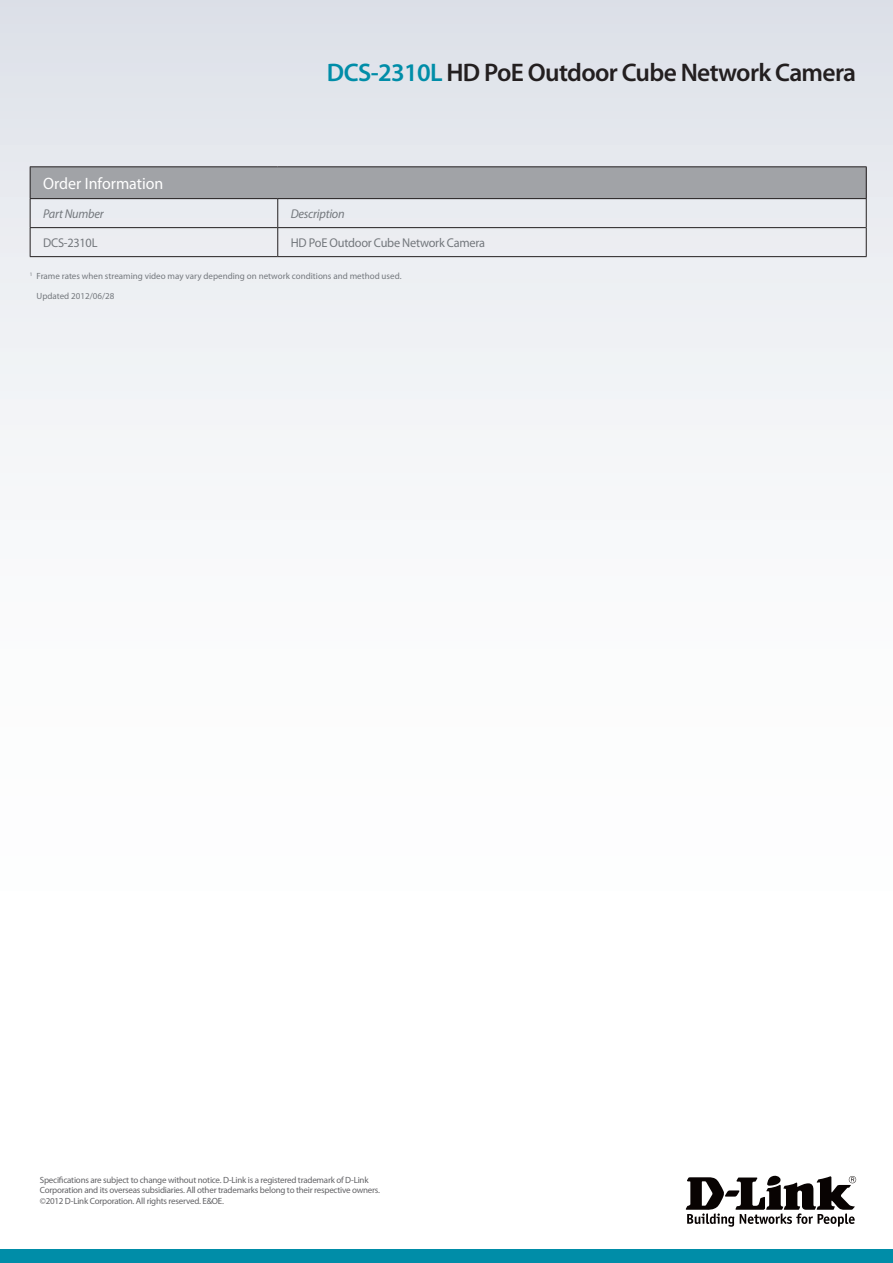
<style>
.page{position:relative;width:893px;height:1263px;background:#fff}
.page>*{position:absolute;margin:0;border:0;box-sizing:border-box;transform-origin:0 0}
.t1{font:600 25.5px "Myriad Pro";letter-spacing:-.025em;color:#231f20}
.t2{font:16.5px "Myriad Pro";color:#fff}
.t3{font:12.75px "Myriad Pro";letter-spacing:-.02em;color:#74787d}
.t4{font:italic 12.75px "Myriad Pro";letter-spacing:-.02em;color:#74787d}
.t5{font:9px/10.8px "Myriad Pro";letter-spacing:-.025em;color:#636366}
.t6{font:9px/19.5px "Myriad Pro";color:#74787d}
.s1{color:#008da8}
</style>
<div class="page">
<div style="left:0;top:0;width:893px;height:1084px;background:linear-gradient(to bottom,#e2e6ec,#fff)"></div>
<div style="left:0;top:1249px;width:893px;height:14px;background:#008da8"></div>
<svg style="left:686px;top:1176px;width:170px;height:51px"></svg>
<div style="left:30px;top:167px;width:836px;height:32px;background:#a1a3a7"></div>
<hr style="left:30px;top:167px;width:1px;height:31px;background:#231f20">
<hr style="left:866px;top:167px;width:1px;height:31px;background:#231f20">
<hr style="left:571px;top:198px;width:296px;height:1px;background:#231f20">
<hr style="left:278px;top:198px;width:293px;height:1px;background:#231f20">
<hr style="left:30px;top:198px;width:248px;height:1px;background:#231f20">
<hr style="left:278px;top:227px;width:293px;height:1px;background:#231f20">
<hr style="left:571px;top:227px;width:295px;height:1px;background:#231f20">
<hr style="left:278px;top:256px;width:293px;height:1px;background:#231f20">
<hr style="left:571px;top:256px;width:296px;height:1px;background:#231f20">
<svg style="left:866px;top:199px;width:1px;height:57px"></svg>
<hr style="left:30px;top:227px;width:248px;height:1px;background:#231f20">
<svg style="left:30px;top:199px;width:1px;height:57px"></svg>
<svg style="left:277px;top:199px;width:1px;height:57px"></svg>
<hr style="left:30px;top:256px;width:248px;height:1px;background:#231f20">
<hr style="left:30px;top:166px;width:248px;height:1px;background:#231f20">
<hr style="left:278px;top:166px;width:293px;height:1px;background:#231f20">
<hr style="left:571px;top:166px;width:296px;height:1px;background:#231f20">
<h1 class="t1" style="left:327px;top:56px;width:531px"><span class="s1">DCS-2310L</span> HD PoE Outdoor Cube Network Camera</h1>
<h2 class="t2" style="left:43px;top:173px;width:122px">Order Information</h2>
<h3 class="t4" style="left:43px;top:206px;width:62px">Part Number</h3>
<h3 class="t4" style="left:291px;top:206px;width:55px">Description</h3>
<h3 class="t3" style="left:43px;top:235px;width:56px">DCS-2310L</h3>
<h3 class="t3" style="left:291px;top:235px;width:196px">HD PoE Outdoor Cube Network Camera</h3>
<p class="t6" style="left:37px;top:266px;width:366px;text-indent:-7px"><sup>1</sup> Frame rates when streaming video may vary depending on network conditions and method used.<br>Updated 2012/06/28</p>
<p class="t5" style="left:40px;top:1174px;width:342px">Specifications are subject to change without notice. D-Link is a registered trademark of D-Link<br>Corporation and its overseas subsidiaries. All other trademarks belong to their respective owners. ©2012 D-Link Corporation. All rights reserved. E&amp;OE.</p>
</div>
